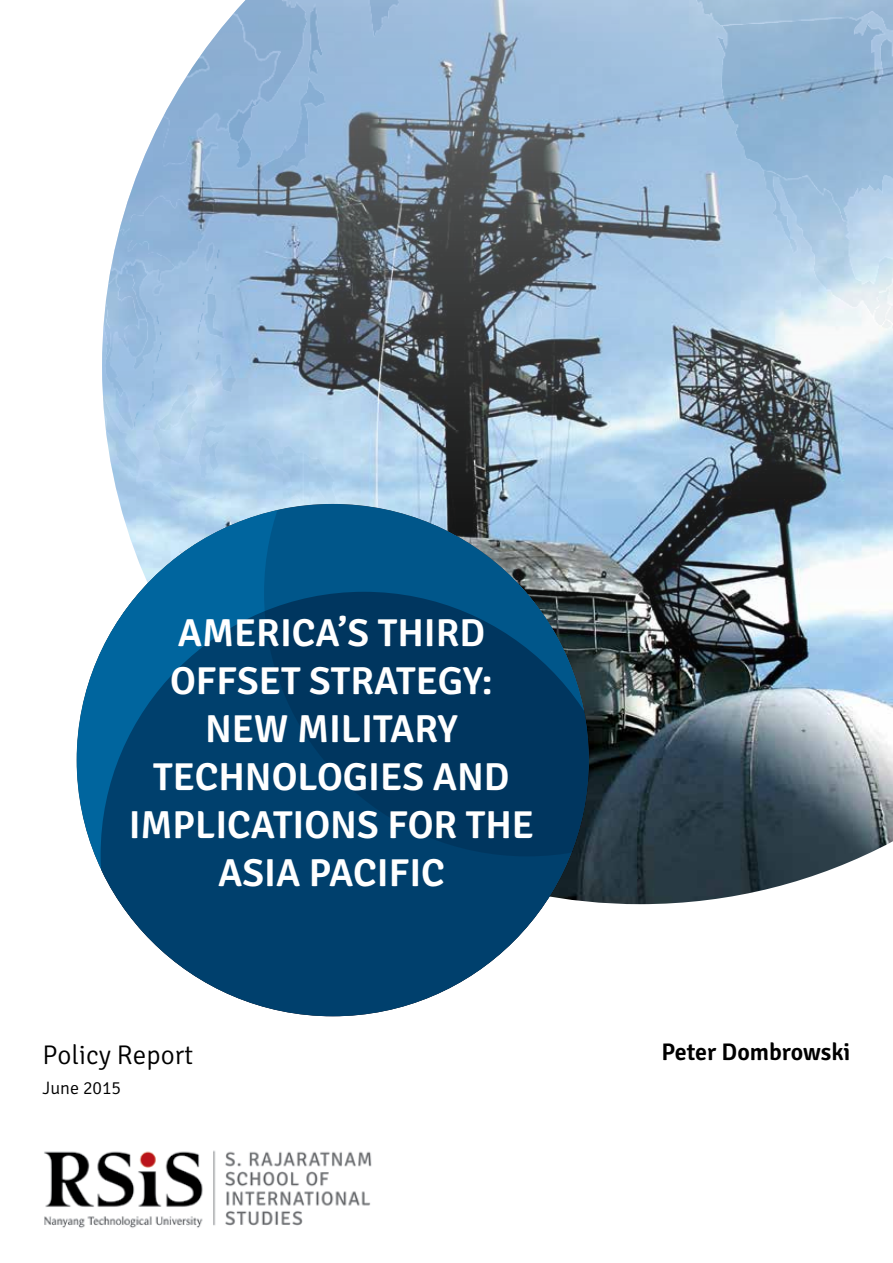
<style>
.page{position:relative;width:893px;height:1263px;background:#fff}
.page>*{position:absolute;margin:0;border:0;box-sizing:border-box;transform-origin:0 0}
.t1{font:600 39px/48px "Signika";color:#fff;text-align:center}
.t2{font:300 27px "Signika";color:#000}
.t3{font:600 24px "Signika";letter-spacing:-.005em;color:#000}
.t4{font:300 18px "Signika";color:#000}
</style>
<div class="page">
<img style="left:102px;top:0;width:791px;height:904px">
<img style="left:44px;top:1150px;width:328px;height:78px">
<div style="left:77px;top:504px;width:512px;height:512px;background:#00659e;border-radius:50%"></div>
<svg style="left:264px;top:504px;width:325px;height:88px;background:#337096"></svg>
<svg style="left:101px;top:592px;width:488px;height:424px;fill:#00406d"></svg>
<p class="t1" style="left:129px;top:609px;width:407px">AMERICA’S THIRD<br>OFFSET STRATEGY:<br>NEW MILITARY<br>TECHNOLOGIES AN D<br>I MPLICATIONS FOR THE<br>ASIA PACIFIC</p>
<p class="t2" style="left:43px;top:1040px;width:152px">Policy Report</p>
<p class="t4" style="left:43px;top:1078px;width:80px">June 2015</p>
<p class="t3" style="left:661px;top:1038px;width:190px">PETER DOMBROWSKI</p>
</div>
